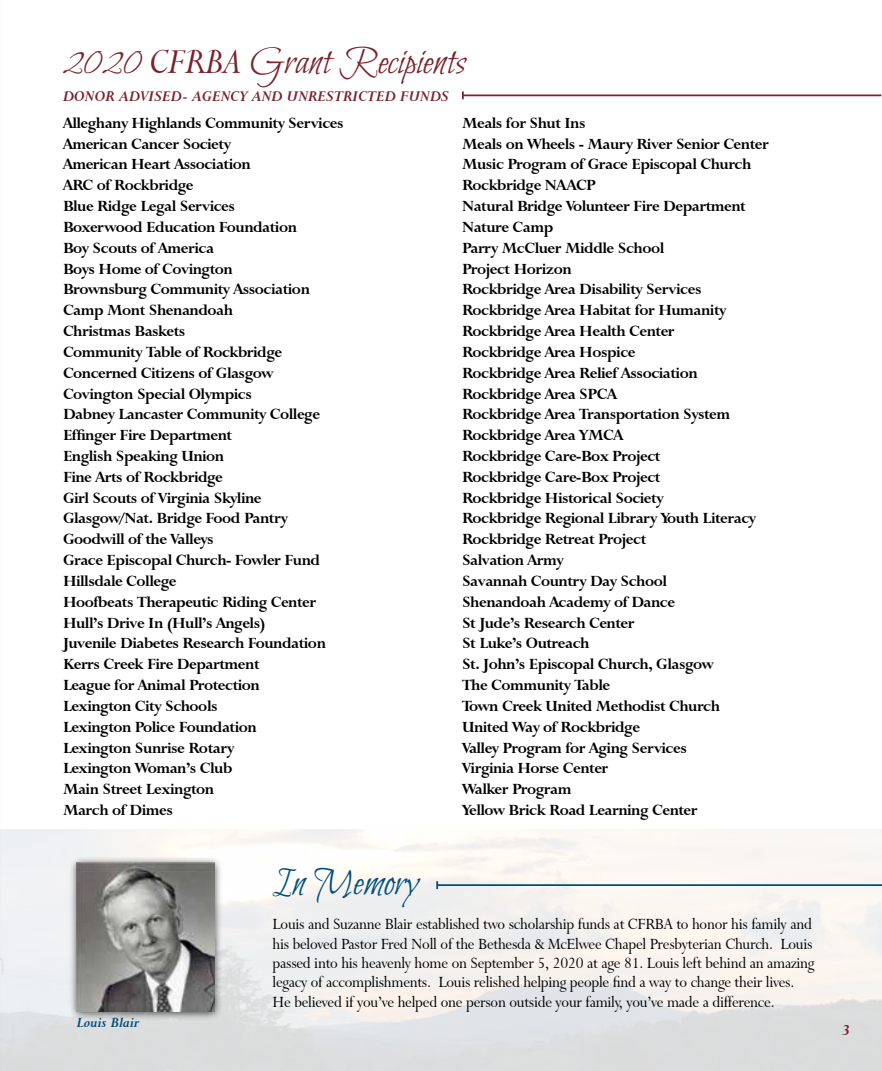
<style>
.page{position:relative;width:882px;height:1071px;background:#fff}
.page>*{position:absolute;margin:0;border:0;box-sizing:border-box;transform-origin:0 0}
.t1{font:40.25px "Bilbo Swash Caps";color:#7a232f;scale:.85 1}
.t2{font:40.25px "Bilbo Swash Caps";letter-spacing:.01em;color:#004e7d}
.t3{font:700 17.5px/20.8px "Lapidary 333 BT";letter-spacing:-.025em;color:#000}
.t4{font:17.5px/19.4px "Lapidary 333 BT";letter-spacing:-.01em;color:#000;scale:.96 1}
.t5{font:italic 700 17.32px "Lapidary 333 BT";color:#7a232f}
.t6{font:italic 700 16.62px "Lapidary 333 BT";color:#7a232f}
.t7{font:italic 700 15.75px "Lapidary 333 BT";letter-spacing:.01em;color:#004e7d;scale:.95 1}
.s1{font-family:"Lapidary 333 BT";font-style:italic}
</style>
<div class="page">
<hr style="left:463px;top:95px;width:418px;height:1px;background:#7a232f">
<svg style="left:462px;top:91px;width:2px;height:8px"></svg>
<div style="left:69px;top:856px;width:154px;height:165px;background:#000;opacity:.75"></div>
<img style="left:77px;top:863px;width:138px;height:148px">
<hr style="left:437px;top:884px;width:445px;height:2px;background:#004e7d">
<svg style="left:436px;top:881px;width:2px;height:8px"></svg>
<h1 class="t1" style="left:63px;top:38px;width:475px">2020 <span class="s1">CFRBA</span> Grant Recipients</h1>
<p class="t6" style="left:63px;top:87px;width:388px">DONOR ADVISED- AGENCY AND UNRESTRICTED FUNDS</p>
<p class="t3" style="left:63px;top:113px;width:282px">Alleghany Highlands Community Services<br>American Cancer Society<br>American Heart Association<br>ARC of Rockbridge<br>Blue Ridge Legal Services<br>Boxerwood Education Foundation<br>Boy Scouts of America<br>Boys Home of Covington<br>Brownsburg Community Association<br>Camp Mont Shenandoah<br>Christmas Baskets<br>Community Table of Rockbridge<br>Concerned Citizens of Glasgow<br>Covington Special Olympics<br>Dabney Lancaster Community College<br>Effinger Fire Department<br>English Speaking Union<br>Fine Arts of Rockbridge<br>Girl Scouts of Virginia Skyline<br>Glasgow/Nat. Bridge Food Pantry<br>Goodwill of the Valleys<br>Grace Episcopal Church- Fowler Fund<br>Hillsdale College<br>Hoofbeats Therapeutic Riding Center<br>Hull’s Drive In (Hull’s Angels)<br>Juvenile Diabetes Research Foundation<br>Kerrs Creek Fire Department<br>League for Animal Protection<br>Lexington City Schools<br>Lexington Police Foundation<br>Lexington Sunrise Rotary<br>Lexington Woman’s Club<br>Main Street Lexington<br>March of Dimes</p>
<p class="t3" style="left:462px;top:113px;width:308px">Meals for Shut Ins<br>Meals on Wheels - Maury River Senior Center<br>Music Program of Grace Episcopal Church<br>Rockbridge NAACP<br>Natural Bridge Volunteer Fire Department<br>Nature Camp<br>Parry McCluer Middle School<br>Project Horizon<br>Rockbridge Area Disability Services<br>Rockbridge Area Habitat for Humanity<br>Rockbridge Area Health Center<br>Rockbridge Area Hospice<br>Rockbridge Area Relief Association<br>Rockbridge Area SPCA<br>Rockbridge Area Transportation System<br>Rockbridge Area YMCA<br>Rockbridge Care-Box Project<br>Rockbridge Care-Box Project<br>Rockbridge Historical Society<br>Rockbridge Regional Library Youth Literacy<br>Rockbridge Retreat Project<br>Salvation Army<br>Savannah Country Day School<br>Shenandoah Academy of Dance<br>St Jude’s Research Center<br>St Luke’s Outreach<br>St. John’s Episcopal Church, Glasgow<br>The Community Table<br>Town Creek United Methodist Church<br>United Way of Rockbridge<br>Valley Program for Aging Services<br>Virginia Horse Center<br>Walker Program<br>Yellow Brick Road Learning Center</p>
<h1 class="t2" style="left:273px;top:860px;width:148px">In Memory</h1>
<p class="t7" style="left:77px;top:1013px;width:67px">Louis Blair</p>
<p class="t4" style="left:273px;top:915px;width:566px">Louis and Suzanne Blair established two scholarship funds at CFRBA to honor his family and his beloved Pastor Fred Noll of the Bethesda &amp; McElwee Chapel Presbyterian Church. Louis passed into his heavenly home on September 5, 2020 at age 81. Louis left behind an amazing legacy of accomplishments. Louis relished helping people find a way to change their lives.<br>He believed if you’ve helped one person outside your family, you’ve made a difference.</p>
<p class="t5" style="left:842px;top:1020px;width:10px">3</p>
</div>
